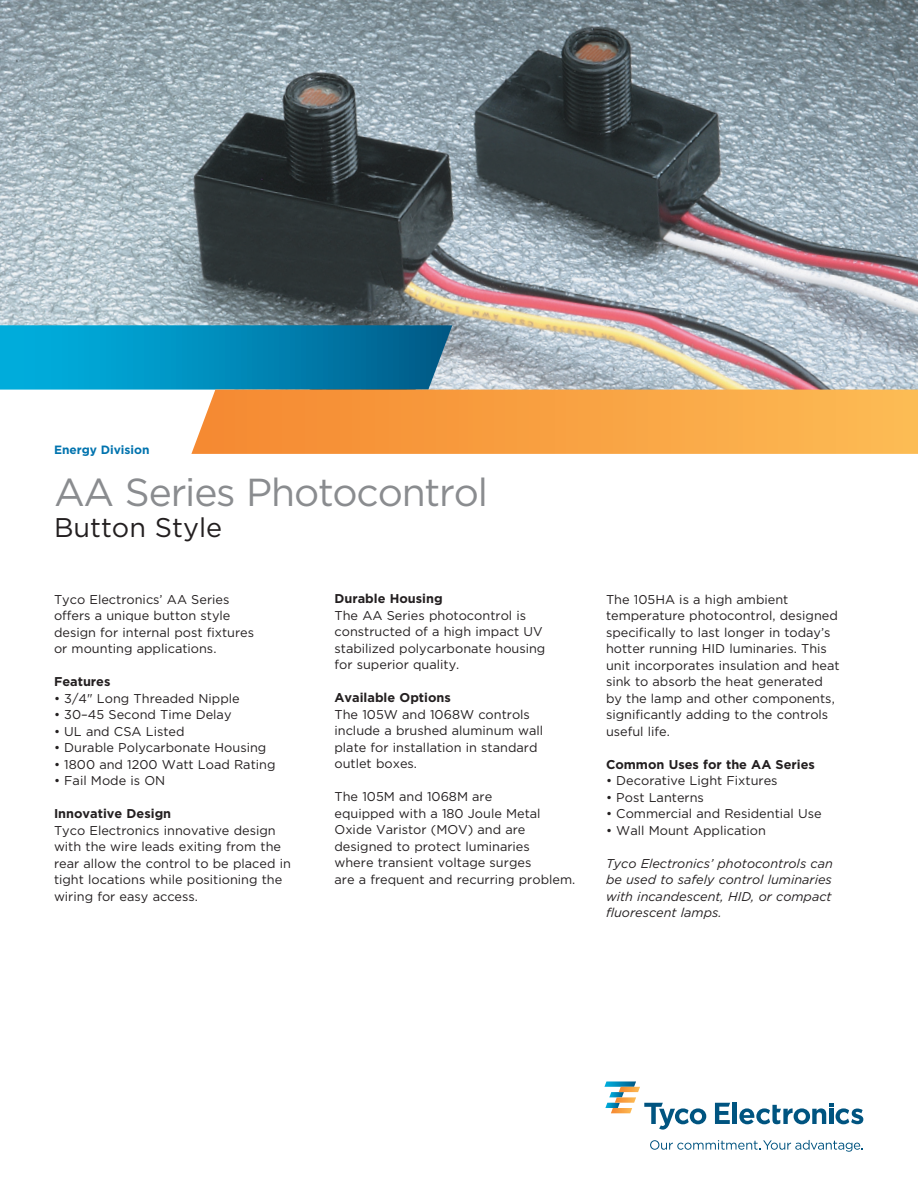
<style>
.page{position:relative;width:918px;height:1188px;background:#fff}
.page>*{position:absolute;margin:0;border:0;box-sizing:border-box;transform-origin:0 0}
._01_Headline{font:39px "Gotham";letter-spacing:-.03em;color:#8a8c8f}
._01_SubTitle{font:27px "Gotham";color:#231f20}
.t1{font:12.75px/16.5px "Gotham";color:#231f20}
.t2{font:italic 12.75px/16.5px "Gotham";color:#231f20;text-align:justify}
.t3{font:700 12.75px "Gotham";color:#231f20}
.t4{font:700 12px "Gotham";color:#0073ae}
</style>
<div class="page">
<img style="left:0;top:0;width:918px;height:390px">
<svg style="left:715px;top:1103px;width:15px;height:21px"></svg>
<hr style="left:733px;top:1103px;width:4px;height:21px;background:#005480">
<svg style="left:739px;top:1103px;width:124px;height:21px"></svg>
<svg style="left:650px;top:1140px;width:213px;height:12px"></svg>
<svg style="left:604px;top:1081px;width:102px;height:49px"></svg>
<svg style="left:0;top:325px;width:452px;height:65px;background:#078cb9"></svg>
<svg style="left:191px;top:390px;width:727px;height:64px;background:#f8a345"></svg>
<p class="t4" style="left:54px;top:443px;width:97px">Energy Division</p>
<p class="_01_Headline" style="left:54px;top:470px;width:436px">AA Series Photocontrol</p>
<p class="_01_SubTitle" style="left:54px;top:513px;width:170px">Button Style</p>
<p class="t1" style="left:54px;top:591px;width:177px">Tyco Electronics’ AA Series</p>
<p class="t1" style="left:54px;top:607px;width:178px">offers a unique button style</p>
<p class="t1" style="left:54px;top:624px;width:202px">design for internal post fixtures</p>
<p class="t1" style="left:54px;top:640px;width:164px">or mounting applications.</p>
<p class="t3" style="left:54px;top:675px;width:58px">Features</p>
<p class="t1" style="left:54px;top:690px;width:187px">• 3/4" Long Threaded Nipple</p>
<p class="t1" style="left:54px;top:706px;width:179px">• 30–45 Second Time Delay</p>
<p class="t1" style="left:54px;top:723px;width:132px">• UL and CSA Listed</p>
<p class="t1" style="left:54px;top:739px;width:214px">• Durable Polycarbonate Housing</p>
<p class="t1" style="left:54px;top:756px;width:223px">• 1800 and 1200 Watt Load Rating</p>
<p class="t1" style="left:54px;top:772px;width:113px">• Fail Mode is ON</p>
<p class="t3" style="left:54px;top:807px;width:119px">Innovative Design</p>
<p class="t1" style="left:54px;top:822px;width:223px">Tyco Electronics innovative design</p>
<p class="t1" style="left:54px;top:838px;width:229px">with the wire leads exiting from the</p>
<p class="t1" style="left:54px;top:855px;width:238px">rear allow the control to be placed in tight locations while positioning the wiring for easy access.</p>
<p class="t3" style="left:334px;top:592px;width:110px">Durable Housing</p>
<p class="t1" style="left:334px;top:607px;width:212px">The AA Series photocontrol is constructed of a high impact UV stabilized polycarbonate housing</p>
<p class="t1" style="left:334px;top:657px;width:126px">for superior quality.</p>
<p class="t3" style="left:334px;top:691px;width:118px">Available Options</p>
<p class="t1" style="left:334px;top:706px;width:197px">The 105W and 1068W controls</p>
<p class="t1" style="left:334px;top:723px;width:210px">include a brushed aluminum wall</p>
<p class="t1" style="left:334px;top:739px;width:205px">plate for installation in standard</p>
<p class="t1" style="left:334px;top:756px;width:84px">outlet boxes.</p>
<p class="t1" style="left:334px;top:789px;width:159px">The 105M and 1068M are</p>
<p class="t1" style="left:334px;top:805px;width:208px">equipped with a 180 Joule Metal</p>
<p class="t1" style="left:334px;top:822px;width:193px">Oxide Varistor (MOV) and are</p>
<p class="t1" style="left:334px;top:838px;width:197px">designed to protect luminaries</p>
<p class="t1" style="left:334px;top:855px;width:198px">where transient voltage surges</p>
<p class="t1" style="left:334px;top:871px;width:242px">are a frequent and recurring problem.</p>
<p class="t1" style="left:606px;top:591px;width:233px">The 105HA is a high ambient temperature photocontrol, designed specifically to last longer in today’s hotter running HID luminaries. This</p>
<p class="t1" style="left:606px;top:657px;width:235px">unit incorporates insulation and heat sink to absorb the heat generated by the lamp and other components, significantly adding to the controls useful life.</p>
<p class="t3" style="left:606px;top:757px;width:211px">Common Uses for the AA Series</p>
<p class="t1" style="left:606px;top:772px;width:173px">• Decorative Light Fixtures</p>
<p class="t1" style="left:606px;top:789px;width:99px">• Post Lanterns</p>
<p class="t1" style="left:606px;top:805px;width:217px">• Commercial and Residential Use</p>
<p class="t1" style="left:606px;top:822px;width:162px">• Wall Mount Application</p>
<p class="t2" style="left:606px;top:855px;width:228px">Tyco Electronics’ photocontrols can be used to safely control luminaries with incandescent, HID, or compact fluorescent lamps.</p>
</div>
